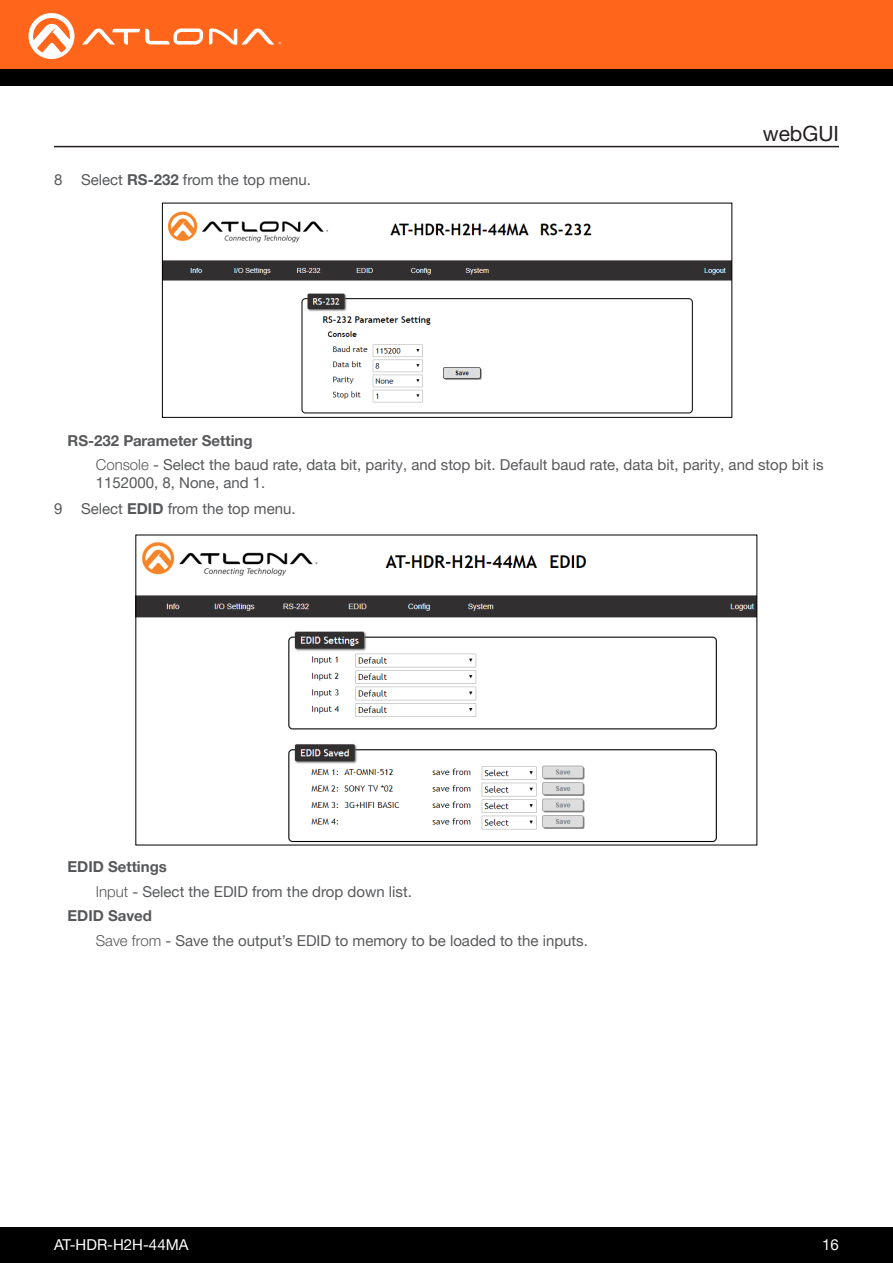
<style>
.page{position:relative;width:893px;height:1263px;background:#fff}
.page>*{position:absolute;margin:0;border:0;box-sizing:border-box;transform-origin:0 0}
.t1{font:21px "Helvetica Neue LTW1 G";color:#231f20}
.Bullets{font:15px/18px "Helvetica Neue LTW1 G";color:#57585a}
.Bullets-2{font:700 15px "Helvetica Neue LTW1 G";color:#57585a}
.t2{font:15px "Helvetica Neue LTW1 G";color:#fff}
.s1{font-weight:700}
.s2{font-weight:300}
</style>
<div class="page">
<div style="left:0;top:1227px;width:893px;height:36px;background:#000"></div>
<div style="left:0;top:0;width:893px;height:69px;background:#ff661c"></div>
<div style="left:0;top:69px;width:893px;height:16px;background:#000"></div>
<svg style="left:82px;top:29px;width:121px;height:16px"></svg>
<svg style="left:209px;top:28px;width:72px;height:17px"></svg>
<svg style="left:29px;top:13px;width:45px;height:46px"></svg>
<hr style="left:54px;top:146px;width:785px;height:1px;background:#231f20">
<img style="left:137px;top:542px;width:618px;height:301px">
<img style="left:164px;top:211px;width:566px;height:203px">
<div style="left:162px;top:203px;width:570px;height:215px;border:1px solid #000"></div>
<p class="Bullets" style="left:54px;top:171px;width:258px">8 Select <span class="s1">RS-232</span> from the top menu.</p>
<p class="t1" style="left:763px;top:120px;width:78px">webGUI</p>
<p class="Bullets-2" style="left:68px;top:431px;width:187px">RS-232 Parameter Setting</p>
<p class="Bullets" style="left:96px;top:456px;width:729px"><span class="s2">Console</span> - Select the baud rate, data bit, parity, and stop bit. Default baud rate, data bit, parity, and stop bit is<br>1152000, 8, None, and 1.</p>
<p class="Bullets" style="left:54px;top:499px;width:243px">9 Select <span class="s1">EDID</span> from the top menu.</p>
<p class="Bullets-2" style="left:68px;top:857px;width:101px">EDID Settings</p>
<p class="Bullets" style="left:96px;top:882px;width:318px"><span class="s2">Input</span> - Select the EDID from the drop down list.</p>
<p class="Bullets-2" style="left:68px;top:907px;width:86px">EDID Saved</p>
<p class="Bullets" style="left:96px;top:931px;width:494px"><span class="s2">Save from</span> - Save the output’s EDID to memory to be loaded to the inputs.</p>
<p class="t2" style="left:54px;top:1235px;width:136px">AT-HDR-H2H-44MA</p>
<p class="t2" style="left:822px;top:1235px;width:18px">16</p>
</div>
